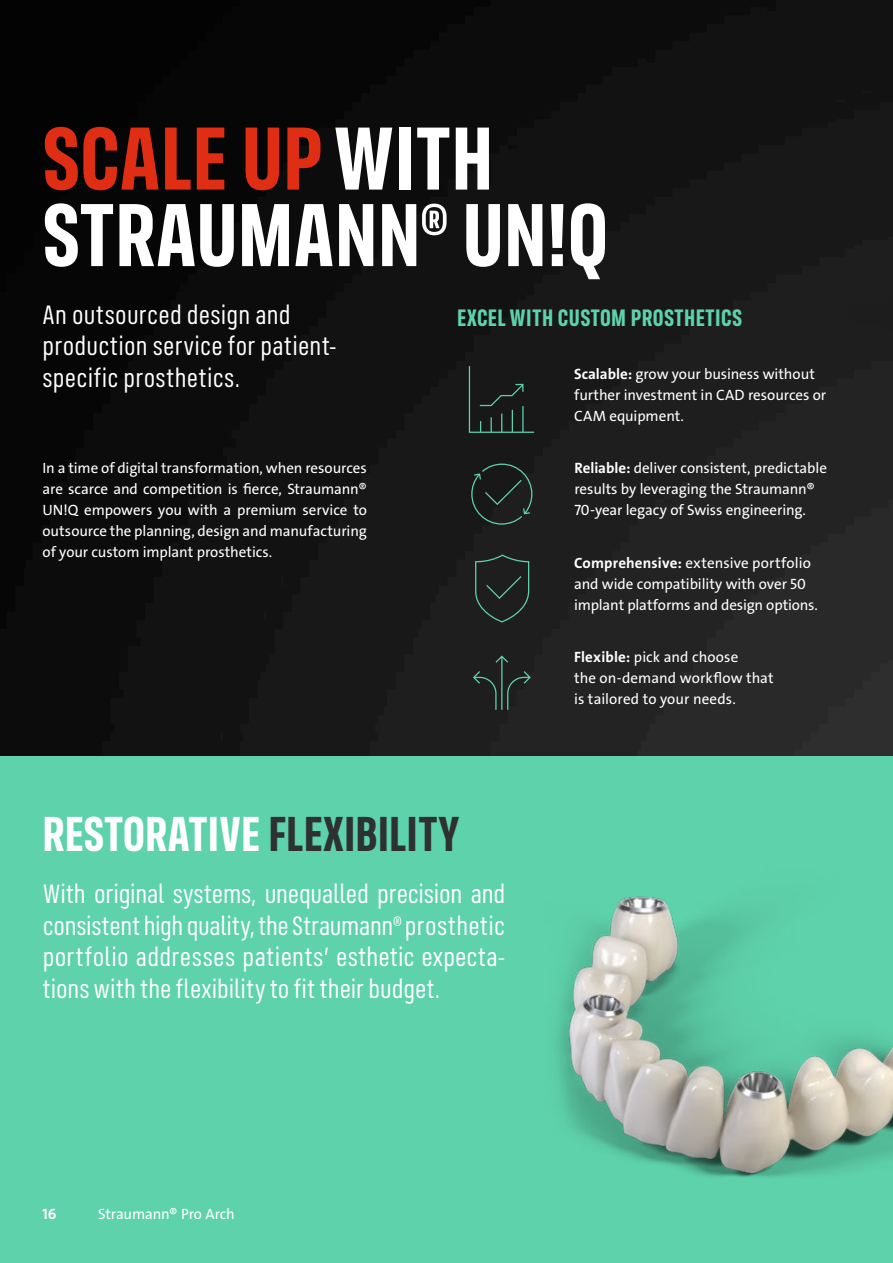
<style>
.page{position:relative;width:893px;height:1263px;background:#fff}
.page>*{position:absolute;margin:0;border:0;box-sizing:border-box;transform-origin:0 0}
.Heading_Large{font:700 90px/76.5px "FS Industrie Cd";color:#fff}
.Heading_Small{font:700 49.5px "FS Industrie Cd";color:#fff}
.Lead{font:27px/31.5px "FS Industrie Cd";letter-spacing:.01em;color:#fff}
.Subheading{font:700 24px "FS Industrie Cd";letter-spacing:.015em;color:#5ed2ab}
.Copy{font:15px/21px "The Sans LP5 Plain";letter-spacing:-.005em;color:#fff}
.t1{font:15px "The Sans LP7 Bld";color:#fff}
.s1{color:#e02e15}
.s2{font-family:"The Sans LP7 Bld"}
.s3{color:#2e3132}
</style>
<div class="page">
<img style="left:0;top:0;width:893px;height:757px">
<div style="left:0;top:757px;width:893px;height:506px;background:#5ed2ab"></div>
<div style="left:849px;top:83px;width:44px;height:273px;background:#181818"></div>
<svg style="left:469px;top:366px;width:65px;height:67px;background:#1d2723"></svg>
<svg style="left:471px;top:463px;width:61px;height:62px;background:#1f2926"></svg>
<svg style="left:475px;top:554px;width:54px;height:68px;background:#232c29"></svg>
<svg style="left:473px;top:655px;width:58px;height:55px;background:#232c29"></svg>
<img style="left:557px;top:896px;width:336px;height:281px">
<p class="Heading_Large" style="left:42px;top:120px;width:568px"><span class="s1">SCALE UP</span> WITH<br>STRAUMANN® UN!Q</p>
<p class="Lead" style="left:43px;top:299px;width:249px">An outsourced design and</p>
<p class="Subheading" style="left:457px;top:303px;width:287px">EXCEL WITH CUSTOM PROSTHETICS</p>
<p class="Lead" style="left:43px;top:330px;width:296px">production service for patient&shy;specific prosthetics.</p>
<p class="Copy" style="left:574px;top:363px;width:254px"><span class="s2">Scalable:</span> grow your business without further investment in CAD resources or<br>CAM equipment.</p>
<p class="Copy" style="left:574px;top:458px;width:254px"><span class="s2">Reliable:</span> deliver consistent, predictable results by leveraging the Straumann®<br>70-year legacy of Swiss engineering.</p>
<p class="Copy" style="left:574px;top:552px;width:245px"><span class="s2">Comprehensive:</span> extensive portfolio and wide compatibility with over 50 implant platforms and design options.</p>
<p class="Copy" style="left:574px;top:647px;width:201px"><span class="s2">Flexible:</span> pick and choose<br>the on-demand workflow that is tailored to your needs.</p>
<p class="Copy" style="left:43px;top:458px;width:326px;text-align:justify">In a time of digital transformation, when resources are scarce and competition is fierce, Straumann® UN!Q empowers you with a premium service to outsource the planning, design and manufacturing of your custom implant prosthetics.</p>
<p class="Heading_Small" style="left:43px;top:803px;width:418px">RESTORATIVE <span class="s3">FLEXIBILITY</span></p>
<p class="Lead" style="left:43px;top:878px;width:464px;text-align:justify">With original systems, unequalled precision and consistent high quality, the Straumann® prosthetic portfolio addresses patients’ esthetic expecta&shy;tions with the flexibility to fit their budget.</p>
<p class="t1" style="left:43px;top:1204px;width:16px">16</p>
<p class="Copy" style="left:98px;top:1203px;width:138px">Straumann® Pro Arch</p>
</div>
